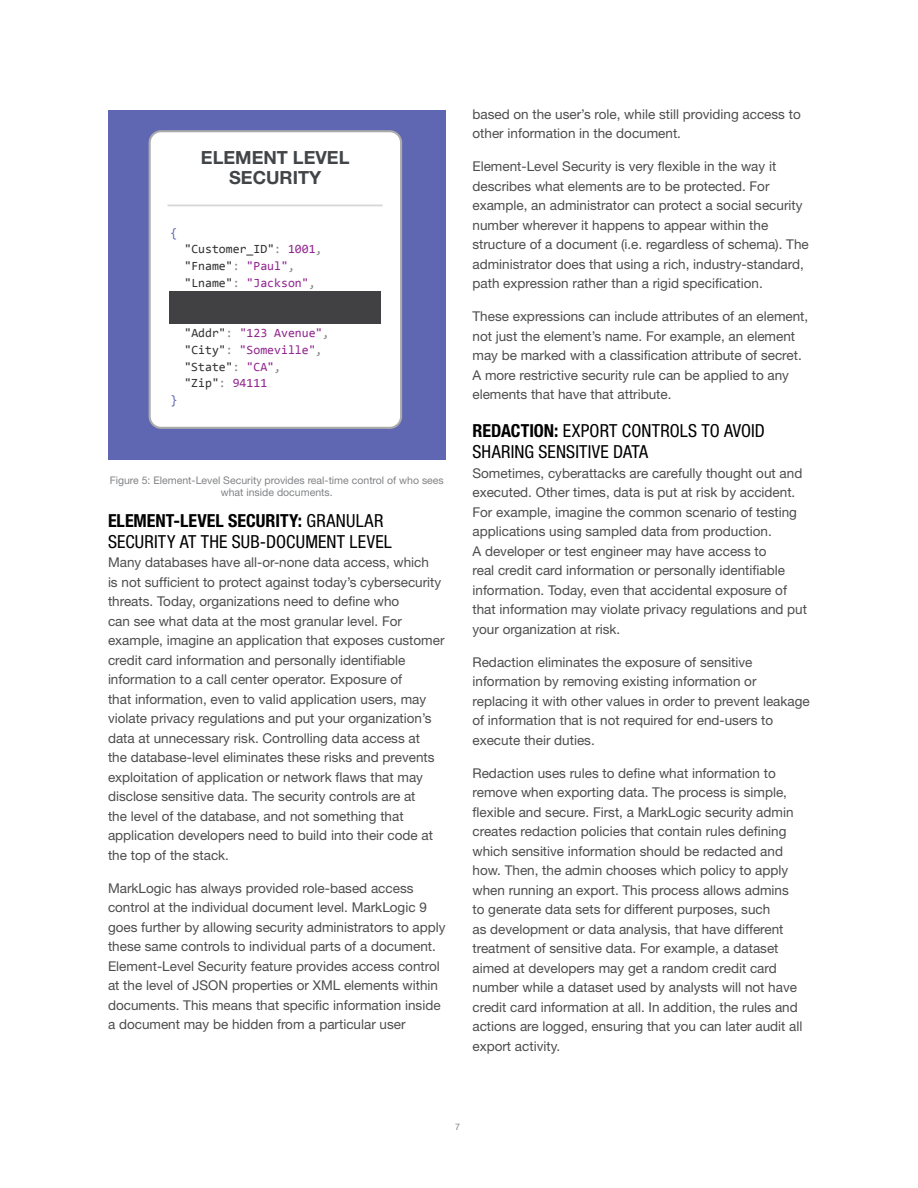
<style>
.page{position:relative;width:918px;height:1188px;background:#fff}
.page>*{position:absolute;margin:0;border:0;box-sizing:border-box;transform-origin:0 0}
.t1{font:700 18.15px/19.2px "Helvetica Neue LT Pro";color:#424548;text-align:center}
.t2{font:condensed 18px/21px "Helvetica Neue LT Pro";letter-spacing:.01em;color:#000}
.t3{font:13.5px/19.5px "Helvetica Neue LT Pro";color:#4d4d4f}
.t4{font:12.6px/16.8px "Consolas";color:#92278f}
.t5{font:12.6px/16.8px "Consolas";color:#333}
.t6{font:12.6px "Consolas";color:#5f67b2}
.t7{font:10.5px/12px "Helvetica Neue LT Pro";color:#818386;text-align:center}
.t8{font:9px "Helvetica Neue LT Pro";color:#808285}
.s1{color:#898989}
.s2{color:#92278f}
.s3{color:#333}
.s4{font-weight:700}
</style>
<div class="page">
<div style="left:108px;top:110px;width:337px;height:350px;background:#5f67b2"></div>
<div style="left:150px;top:131px;width:251px;height:297px;background:#fff;border-radius:11px"></div>
<div style="left:149px;top:130px;width:253px;height:299px;border:2px solid #ababab;border-radius:11px"></div>
<hr style="left:167px;top:205px;width:216px;height:1px;background:#d5d7d7">
<div style="left:169px;top:292px;width:211px;height:32px;background:#414042"></div>
<h1 class="t1" style="left:201px;top:148px;width:150px">ELEMENT LEVEL<br>SECURITY</h1>
<p class="t6" style="left:171px;top:224px;width:8px">{</p>
<p class="t6" style="left:171px;top:391px;width:8px">}</p>
<p class="t5" style="left:184px;top:240px;width:140px">"Customer_ID"<span class="s1">:</span> <span class="s2">1001</span><span class="s1">, </span>"Fname"<span class="s1">:</span> <span class="s2">"Paul"</span><span class="s1">, </span>"Lname"<span class="s1">:</span> <span class="s2">"Jackson"</span><span class="s1">,</span></p>
<p class="t4" style="left:184px;top:324px;width:147px"><span class="s3">"Addr"</span><span class="s1">:</span> "123 Avenue"<span class="s1">, </span><span class="s3">"City"</span><span class="s1">:</span> "Someville"<span class="s1">, </span><span class="s3">"State"</span><span class="s1">:</span> "CA"<span class="s1">,<br></span><span class="s3">"Zip"</span><span class="s1">:</span> 94111</p>
<p class="t7" style="left:110px;top:474px;width:336px">Figure 5: Element-Level Security provides real-time control of who sees what inside documents.</p>
<h2 class="t2" style="left:108px;top:510px;width:285px"><span class="s4">ELEMENT-LEVEL SECURITY:</span> GRANULAR<br>SECURITY AT THE SUB-DOCUMENT LEVEL</h2>
<p class="t3" style="left:108px;top:552px;width:338px">Many databases have all-or-none data access, which<br>is not sufficient to protect against today’s cybersecurity threats. Today, organizations need to define who<br>can see what data at the most granular level. For example, imagine an application that exposes customer credit card information and personally identifiable information to a call center operator. Exposure of<br>that information, even to valid application users, may violate privacy regulations and put your organization’s data at unnecessary risk. Controlling data access at<br>the database-level eliminates these risks and prevents exploitation of application or network flaws that may disclose sensitive data. The security controls are at<br>the level of the database, and not something that application developers need to build into their code at the top of the stack.</p>
<p class="t3" style="left:108px;top:878px;width:339px">MarkLogic has always provided role-based access control at the individual document level. MarkLogic 9 goes further by allowing security administrators to apply these same controls to individual parts of a document.<br>Element-Level Security feature provides access control at the level of JSON properties or XML elements within documents. This means that specific information inside a document may be hidden from a particular user</p>
<p class="t3" style="left:472px;top:104px;width:330px">based on the user’s role, while still providing access to other information in the document.</p>
<p class="t3" style="left:472px;top:156px;width:338px">Element-Level Security is very flexible in the way it describes what elements are to be protected. For example, an administrator can protect a social security number wherever it happens to appear within the structure of a document (i.e. regardless of schema). The administrator does that using a rich, industry-standard, path expression rather than a rigid specification.</p>
<p class="t3" style="left:472px;top:306px;width:337px">These expressions can include attributes of an element, not just the element’s name. For example, an element may be marked with a classification attribute of secret.<br>A more restrictive security rule can be applied to any elements that have that attribute.</p>
<h2 class="t2" style="left:472px;top:420px;width:294px"><span class="s4">REDACTION:</span> EXPORT CONTROLS TO AVOID<br>SHARING SENSITIVE DATA</h2>
<p class="t3" style="left:472px;top:463px;width:336px">Sometimes, cyberattacks are carefully thought out and executed. Other times, data is put at risk by accident.<br>For example, imagine the common scenario of testing applications using sampled data from production.<br>A developer or test engineer may have access to<br>real credit card information or personally identifiable information. Today, even that accidental exposure of that information may violate privacy regulations and put your organization at risk.</p>
<p class="t3" style="left:472px;top:652px;width:339px">Redaction eliminates the exposure of sensitive information by removing existing information or replacing it with other values in order to prevent leakage of information that is not required for end-users to execute their duties.</p>
<p class="t3" style="left:472px;top:763px;width:332px">Redaction uses rules to define what information to remove when exporting data. The process is simple, flexible and secure. First, a MarkLogic security admin creates redaction policies that contain rules defining which sensitive information should be redacted and how. Then, the admin chooses which policy to apply when running an export. This process allows admins to generate data sets for different purposes, such<br>as development or data analysis, that have different treatment of sensitive data. For example, a dataset aimed at developers may get a random credit card number while a dataset used by analysts will not have credit card information at all. In addition, the rules and actions are logged, ensuring that you can later audit all export activity.</p>
<p class="t8" style="left:455px;top:1121px;width:7px">7</p>
</div>
